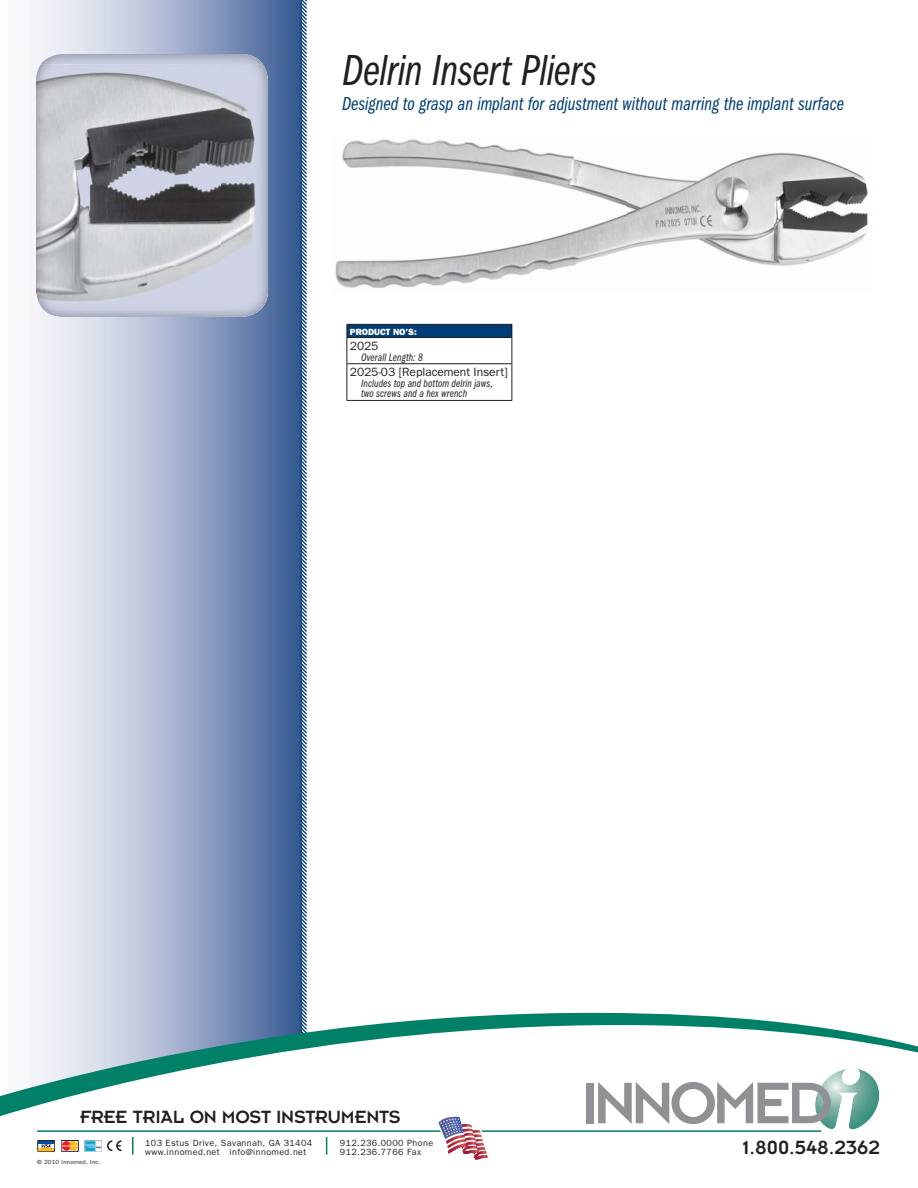
<style>
.page{position:relative;width:918px;height:1188px;background:#fff}
.page>*{position:absolute;margin:0;border:0;box-sizing:border-box;transform-origin:0 0}
.t1{font:45px "ITC Franklin Gothic Std Bk Cp It";letter-spacing:-.01em;color:#231f20}
.t2{font:21px "Insignia";color:#231f20}
.t3{font:19.5px "ITC Franklin Gothic Std Bk Cp It";color:#003e79}
.t4{font:19.5px "Insignia";letter-spacing:-.01em;color:#231f20}
.t5{font:12px "Franklin Gothic";letter-spacing:-.005em;color:#231f20}
.t6{font:11.25px/10.5px "ITC Franklin Gothic Std Bk Cp It";letter-spacing:.01em;color:#231f20}
.t7{font:9px/9px "Franklin Gothic";letter-spacing:.045em;color:#231f20}
.t8{font:800 9px "Franklin Gothic";letter-spacing:-.005em;color:#fff}
.t9{font:6px "Franklin Gothic";letter-spacing:.045em;color:#231f20}
</style>
<div class="page">
<svg style="left:34px;top:0;width:264px;height:1012px;background:#a5b2ce"></svg>
<svg style="left:298px;top:0;width:9px;height:1012px;background:#597ea6"></svg>
<img style="left:335px;top:139px;width:533px;height:149px">
<img style="left:37px;top:110px;width:231px;height:180px">
<img style="left:36px;top:66px;width:232px;height:44px">
<img style="left:36px;top:110px;width:1px;height:180px">
<img style="left:263px;top:65px;width:5px;height:16px">
<svg style="left:36px;top:65px;width:5px;height:16px"></svg>
<img style="left:40px;top:54px;width:223px;height:12px">
<img style="left:46px;top:312px;width:195px;height:5px">
<div style="left:347px;top:324px;width:165px;height:14px;background:#003e79"></div>
<hr style="left:346px;top:363px;width:166px;height:1px;background:#231f20">
<hr style="left:346px;top:364px;width:1px;height:36px;background:#231f20">
<hr style="left:512px;top:364px;width:1px;height:36px;background:#231f20">
<hr style="left:346px;top:400px;width:166px;height:1px;background:#231f20">
<hr style="left:346px;top:324px;width:166px;height:1px;background:#231f20">
<svg style="left:346px;top:325px;width:1px;height:38px"></svg>
<svg style="left:512px;top:325px;width:1px;height:38px"></svg>
<hr style="left:346px;top:337px;width:166px;height:1px;background:#231f20">
<svg style="left:0;top:1012px;width:918px;height:148px"></svg>
<h1 class="t1" style="left:342px;top:53px;width:256px">Delrin Insert Pliers</h1>
<h3 class="t3" style="left:342px;top:96px;width:504px">Designed to grasp an implant for adjustment without marring the implant surface</h3>
<p class="t8" style="left:350px;top:328px;width:68px">PRODUCT NO’S:</p>
<h3 class="t5" style="left:350px;top:342px;width:30px">2025</h3>
<p class="t6" style="left:361px;top:353px;width:63px">Overall Length: 8</p>
<h3 class="t5" style="left:350px;top:368px;width:160px">2025-03 [Replacement Insert]</h3>
<p class="t6" style="left:361px;top:379px;width:133px">Includes top and bottom delrin jaws, two screws and a hex wrench</p>
<h3 class="t4" style="left:80px;top:1111px;width:322px">FREE TRIAL ON MOST INSTRUMENTS</h3>
<p class="t9" style="left:37px;top:1159px;width:65px">© 2010 Innomed, Inc.</p>
<p class="t7" style="left:145px;top:1139px;width:169px">103 Estus Drive, Savannah, GA 31404 www.innomed.net info@innomed.net</p>
<p class="t7" style="left:340px;top:1139px;width:95px">912.236.0000 Phone<br>912.236.7766 Fax</p>
<h2 class="t2" style="left:743px;top:1141px;width:139px">1.800.548.2362</h2>
</div>
